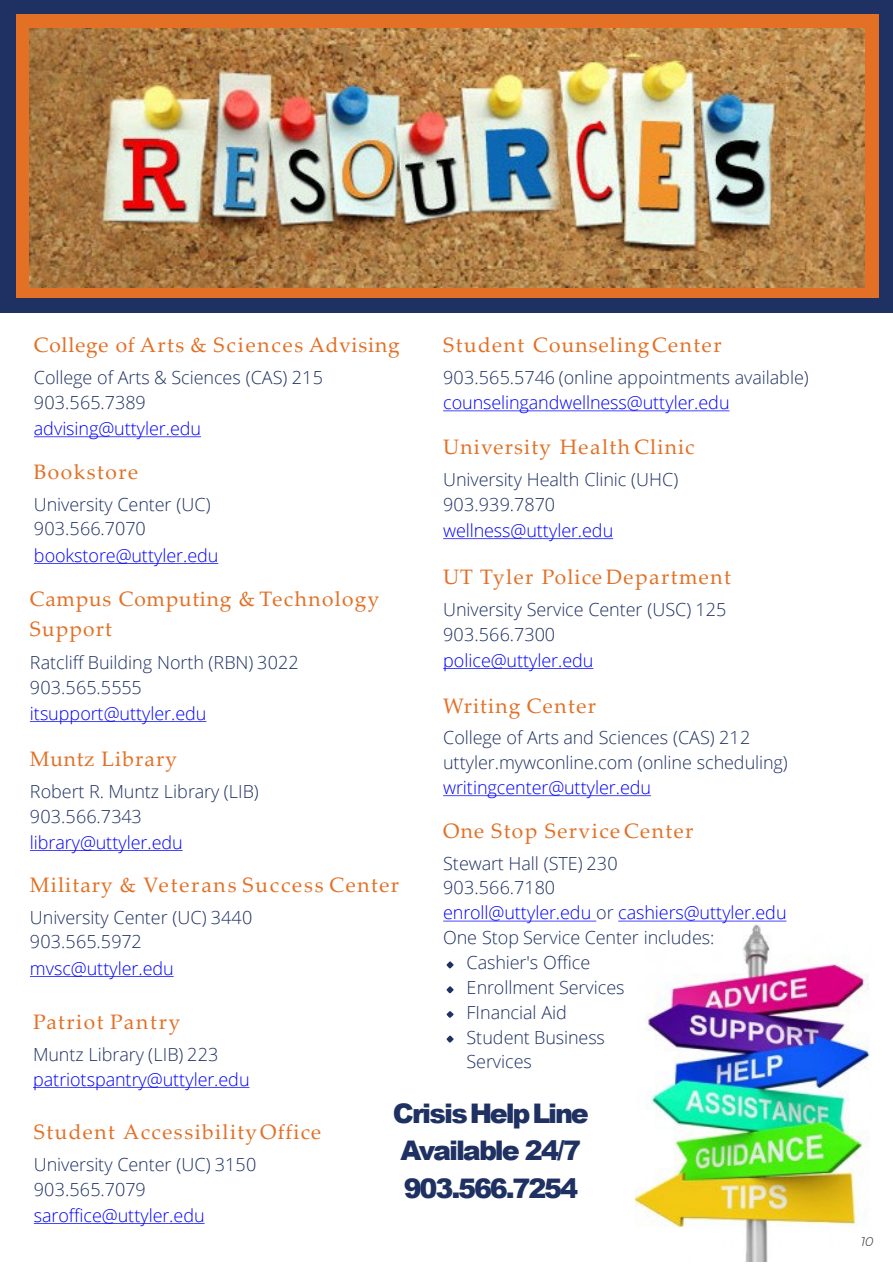
<style>
.page{position:relative;width:893px;height:1264px;background:#fff}
.page>*{position:absolute;margin:0;border:0;box-sizing:border-box;transform-origin:0 0}
.t1{font:900 27px/37.2px "Arial";letter-spacing:-.08em;color:#1f3162}
.t2{font:20.85px "Palatino Linotype";letter-spacing:.065em;color:#e37025}
.t3{font:20.85px/29.5px "Palatino Linotype";letter-spacing:.045em;color:#e37025}
.t4{font:20.85px "Palatino Linotype";letter-spacing:.04em;color:#e37025}
.t5{font:300 18px/24.9px "Open Sans";letter-spacing:-.005em;color:#1f3162}
.t6{font:300 18px/24.9px "Open Sans";letter-spacing:-.005em;color:#00f}
.t7{font:italic 300 12.6px "Montserrat";color:#212121}
.s1{color:#1f3162}
.s2{color:#00f}
</style>
<div class="page">
<img style="left:635px;top:920px;width:235px;height:341px">
<div style="left:0;top:0;width:892px;height:22px;background:#1f3162"></div>
<div style="left:0;top:22px;width:22px;height:268px;background:#1f3162"></div>
<div style="left:0;top:290px;width:892px;height:22px;background:#1f3162"></div>
<div style="left:870px;top:22px;width:22px;height:268px;background:#1f3162"></div>
<div style="left:16px;top:14px;width:862px;height:22px;background:#e37025"></div>
<div style="left:16px;top:36px;width:22px;height:239px;background:#e37025"></div>
<div style="left:16px;top:275px;width:862px;height:22px;background:#e37025"></div>
<div style="left:855px;top:36px;width:23px;height:239px;background:#e37025"></div>
<img style="left:30px;top:28px;width:834px;height:259px">
<svg style="left:33px;top:1087px;width:216px;height:1px"></svg>
<svg style="left:34px;top:436px;width:167px;height:1px"></svg>
<svg style="left:34px;top:563px;width:184px;height:1px"></svg>
<svg style="left:30px;top:721px;width:176px;height:1px"></svg>
<svg style="left:34px;top:1223px;width:170px;height:1px"></svg>
<svg style="left:30px;top:850px;width:153px;height:1px"></svg>
<svg style="left:30px;top:976px;width:144px;height:1px"></svg>
<svg style="left:446px;top:961px;width:7px;height:7px"></svg>
<svg style="left:446px;top:986px;width:7px;height:7px"></svg>
<svg style="left:446px;top:1011px;width:7px;height:6px"></svg>
<svg style="left:443px;top:410px;width:286px;height:1px"></svg>
<svg style="left:443px;top:538px;width:170px;height:1px"></svg>
<svg style="left:446px;top:1035px;width:7px;height:7px"></svg>
<svg style="left:443px;top:668px;width:150px;height:1px"></svg>
<svg style="left:443px;top:795px;width:208px;height:1px"></svg>
<svg style="left:443px;top:920px;width:153px;height:1px"></svg>
<svg style="left:618px;top:920px;width:168px;height:1px"></svg>
<p class="t4" style="left:34px;top:330px;width:367px">College of Arts &amp; Sciences Advising</p>
<p class="t5" style="left:34px;top:365px;width:290px">College of Arts &amp; Sciences (CAS) 215<br>903.565.7389</p>
<p class="t6" style="left:34px;top:415px;width:169px">advising@uttyler.edu</p>
<p class="t2" style="left:34px;top:457px;width:106px">Bookstore</p>
<p class="t5" style="left:34px;top:491px;width:178px">University Center (UC)<br>903.566.7070</p>
<p class="t6" style="left:34px;top:542px;width:186px">bookstore@uttyler.edu</p>
<p class="t3" style="left:30px;top:583px;width:351px">Campus Computing &amp; Technology<br>Support</p>
<p class="t5" style="left:30px;top:649px;width:270px">Ratcliff Building North (RBN) 3022<br>903.565.5555</p>
<p class="t6" style="left:30px;top:700px;width:178px">itsupport@uttyler.edu</p>
<p class="t3" style="left:30px;top:743px;width:148px">Muntz Library</p>
<p class="t5" style="left:30px;top:778px;width:230px">Robert R. Muntz Library (LIB)<br>903.566.7343</p>
<p class="t6" style="left:30px;top:829px;width:154px">library@uttyler.edu</p>
<p class="t2" style="left:30px;top:870px;width:370px">Military &amp; Veterans Success Center</p>
<p class="t5" style="left:30px;top:904px;width:224px">University Center (UC) 3440<br>903.565.5972</p>
<p class="t6" style="left:30px;top:955px;width:145px">mvsc@uttyler.edu</p>
<p class="t2" style="left:33px;top:1006px;width:149px">Patriot Pantry</p>
<p class="t6" style="left:33px;top:1041px;width:218px"><span class="s1">Muntz Library (LIB) 223 </span>patriotspantry@uttyler.edu</p>
<p class="t2" style="left:443px;top:330px;width:280px">Student CounselingCenter</p>
<p class="t5" style="left:443px;top:365px;width:367px">903.565.5746 (online appointments available) <span class="s2">counselingandwellness@uttyler.edu</span></p>
<p class="t2" style="left:443px;top:432px;width:253px">University Health Clinic</p>
<p class="t5" style="left:443px;top:467px;width:236px">University Health Clinic (UHC)<br>903.939.7870</p>
<p class="t6" style="left:443px;top:517px;width:172px">wellness@uttyler.edu</p>
<p class="t2" style="left:443px;top:562px;width:289px">UT Tyler PoliceDepartment</p>
<p class="t5" style="left:443px;top:596px;width:285px">University Service Center (USC) 125<br>903.566.7300</p>
<p class="t6" style="left:443px;top:647px;width:152px">police@uttyler.edu</p>
<p class="t2" style="left:443px;top:690px;width:154px">Writing Center</p>
<p class="t5" style="left:443px;top:725px;width:346px">College of Arts and Sciences (CAS) 212 uttyler.mywconline.com (online scheduling) <span class="s2">writingcenter@uttyler.edu</span></p>
<p class="t2" style="left:443px;top:816px;width:252px">One Stop ServiceCenter</p>
<p class="t5" style="left:443px;top:850px;width:176px">Stewart Hall (STE) 230<br>903.566.7180</p>
<p class="t6" style="left:443px;top:900px;width:345px">enroll@uttyler.edu <span class="s1">or</span> cashiers@uttyler.edu<br><span class="s1">One Stop Service Center includes:</span></p>
<p class="t5" style="left:466px;top:949px;width:159px">Cashier's Office<br>Enrollment Services<br>FInancial Aid<br>Student Business<br>Services</p>
<p class="t2" style="left:34px;top:1117px;width:289px">Student AccessibilityOffice</p>
<p class="t5" style="left:34px;top:1151px;width:224px">University Center (UC) 3150<br>903.565.7079</p>
<p class="t6" style="left:34px;top:1202px;width:172px">saroffice@uttyler.edu</p>
<p class="t1" style="left:393px;top:1094px;width:197px">CrisisHelpLine<br>Available 24/7<br>903.566.7254</p>
<p class="t7" style="left:860px;top:1233px;width:14px">10</p>
</div>
